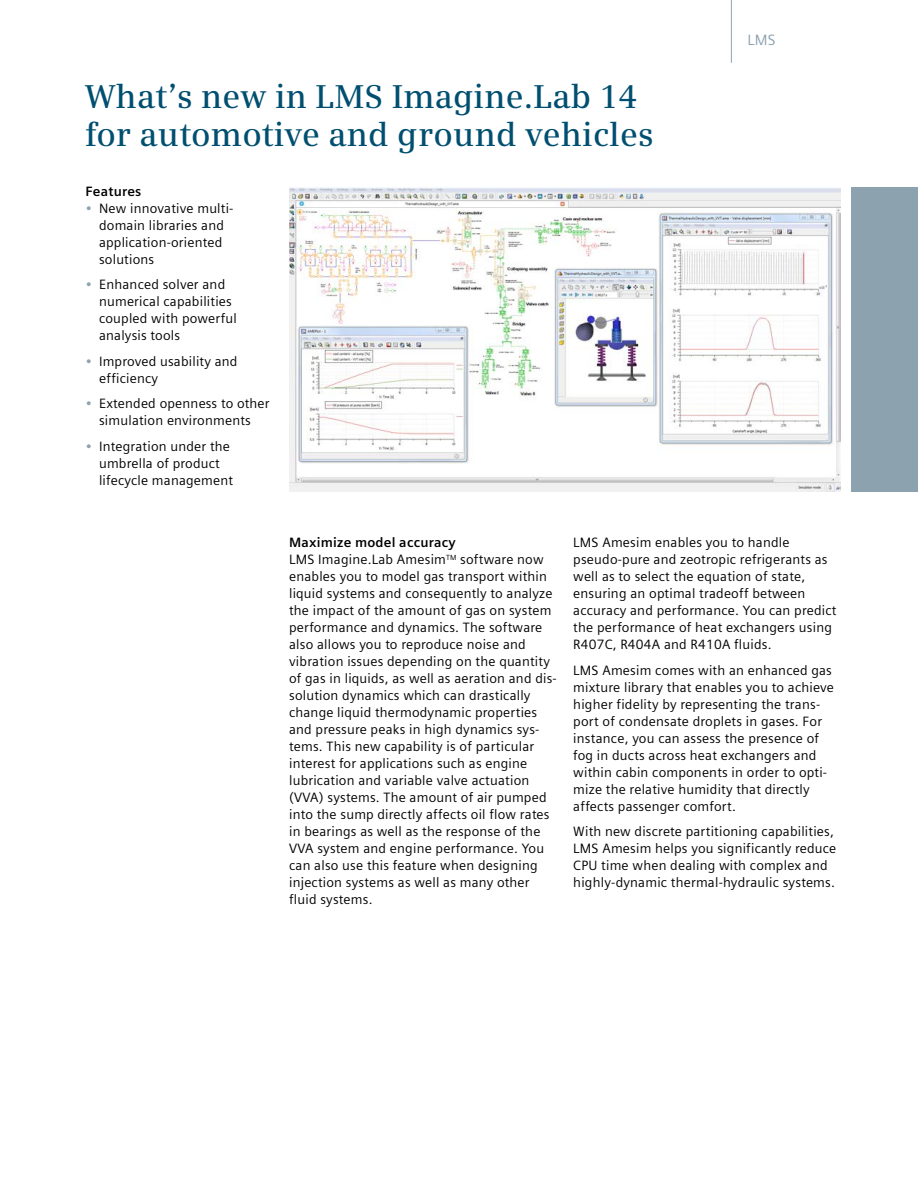
<style>
.page{position:relative;width:918px;height:1188px;background:#fff}
.page>*{position:absolute;margin:0;border:0;box-sizing:border-box;transform-origin:0 0}
.t1{font:600 33px/38.2px "Siemens Serif";letter-spacing:.005em;color:#004f70}
.t2{font:15px "Siemens Sans";color:#8ca3af}
.t3{font:13.5px/17px "Siemens Sans";letter-spacing:.015em;color:#000}
.t4{font:700 13.5px "Siemens Sans";letter-spacing:.015em;color:#000}
.s1{color:#8ca3af}
.s2{font-weight:700}
</style>
<div class="page">
<hr style="left:731px;top:0;width:1px;height:63px;background:#8ca3af">
<div style="left:852px;top:187px;width:66px;height:304px;background:#8ca3af"></div>
<img style="left:289px;top:187px;width:552px;height:304px">
<h1 class="t1" style="left:85px;top:77px;width:570px">What’s new in LMS Imagine.Lab 14 for automotive and ground vehicles</h1>
<p class="t4" style="left:86px;top:183px;width:57px">Features</p>
<p class="t3" style="left:99px;top:200px;width:136px;text-indent:-13px"><span class="s1">•</span> New innovative multi&shy;domain libraries and application-oriented solutions</p>
<p class="t3" style="left:99px;top:276px;width:139px;text-indent:-13px"><span class="s1">•</span> Enhanced solver and numerical capabilities coupled with powerful analysis tools</p>
<p class="t3" style="left:99px;top:353px;width:140px;text-indent:-13px"><span class="s1">•</span> Improved usability and efficiency</p>
<p class="t3" style="left:86px;top:395px;width:186px;text-align:center"><span class="s1">•</span> Extended openness to other simulation environments</p>
<p class="t3" style="left:99px;top:438px;width:136px;text-indent:-14px"><span class="s1">•</span> Integration under the umbrella of product lifecycle management</p>
<p class="t2" style="left:748px;top:32px;width:30px">LMS</p>
<p class="t3" style="left:289px;top:534px;width:269px"><span class="s2">Maximize model accuracy<br></span>LMS Imagine.Lab Amesim<sup>TM</sup> software now enables you to model gas transport within liquid systems and consequently to analyze the impact of the amount of gas on system performance and dynamics. The software also allows you to reproduce noise and vibration issues depending on the quantity of gas in liquids, as well as aeration and dis&shy;solution dynamics which can drastically change liquid thermodynamic properties and pressure peaks in high dynamics sys&shy;tems. This new capability is of particular interest for applications such as engine lubrication and variable valve actuation (VVA) systems. The amount of air pumped into the sump directly affects oil flow rates in bearings as well as the response of the VVA system and engine performance. You can also use this feature when designing injection systems as well as many other fluid systems.</p>
<p class="t3" style="left:573px;top:534px;width:265px">LMS Amesim enables you to handle pseudo-pure and zeotropic refrigerants as well as to select the equation of state, ensuring an optimal tradeoff between accuracy and performance. You can predict the performance of heat exchangers using R407C, R404A and R410A fluids.</p>
<p class="t3" style="left:573px;top:662px;width:262px">LMS Amesim comes with an enhanced gas mixture library that enables you to achieve higher fidelity by representing the trans&shy;port of condensate droplets in gases. For instance, you can assess the presence of fog in ducts across heat exchangers and within cabin components in order to opti&shy;mize the relative humidity that directly affects passenger comfort.</p>
<p class="t3" style="left:573px;top:823px;width:265px">With new discrete partitioning capabilities, LMS Amesim helps you significantly reduce CPU time when dealing with complex and highly-dynamic thermal-hydraulic systems.</p>
</div>
